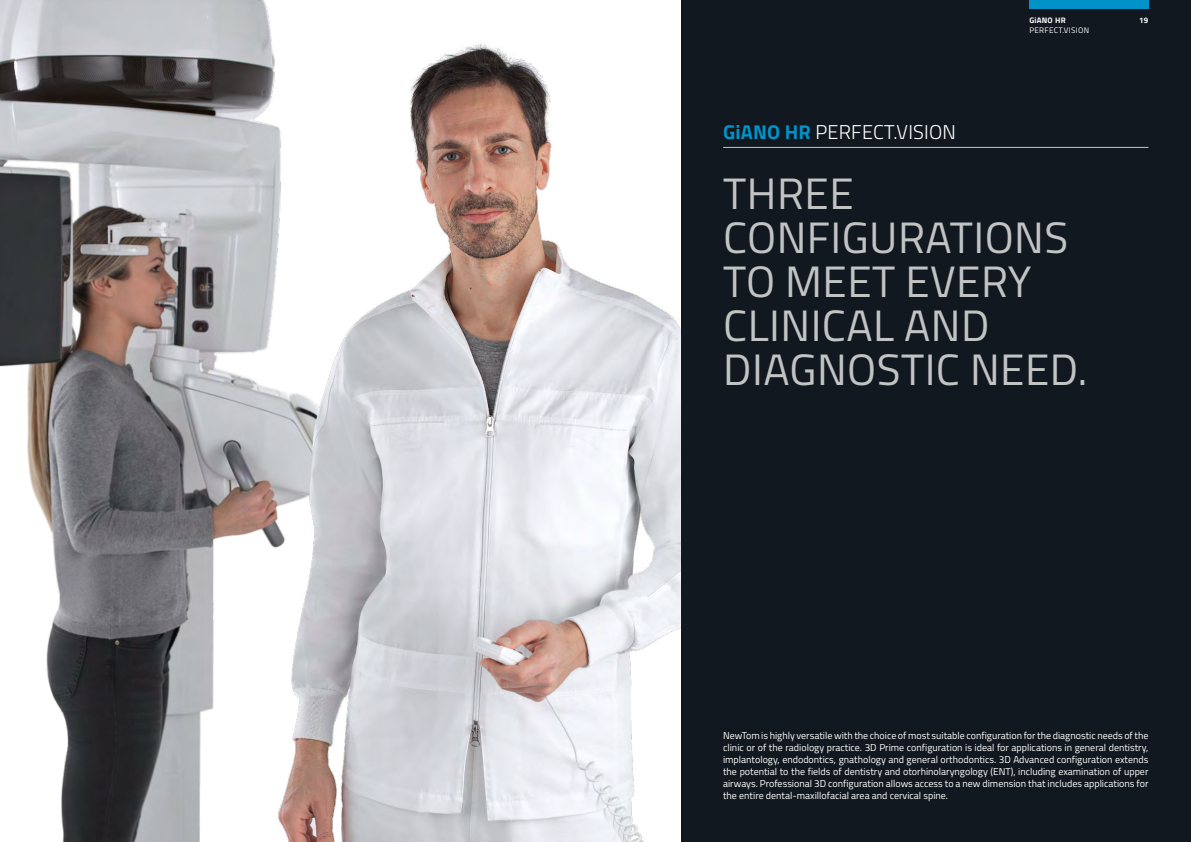
<style>
.page{position:relative;width:1191px;height:842px;background:#fff}
.page>*{position:absolute;margin:0;border:0;box-sizing:border-box;transform-origin:0 0}
.t1{font:44px/44px "Titillium";letter-spacing:.01em;color:#c2c3c3}
.t2{font:300 20px "Titillium";letter-spacing:.01em;color:#fff}
.t3{font:10px/12px "Titillium";color:#fff;text-align:justify}
.t4{font:8px "Titillium";letter-spacing:.04em;color:#fff}
.t5{font:700 8px "Titillium";letter-spacing:.03em;color:#fff}
.s1{font-weight:700;color:#0093c9}
</style>
<div class="page">
<div style="left:672px;top:0;width:519px;height:842px;background:#111820"></div>
<hr style="left:723px;top:147px;width:425px;height:1px;background:#c2c3c3">
<div style="left:1029px;top:0;width:119px;height:9px;background:#0093c9"></div>
<img style="left:0;top:0;width:680px;height:842px">
<p class="t5" style="left:1029px;top:14px;width:38px">GiANO HR</p>
<p class="t4" style="left:1029px;top:24px;width:61px">PERFECT.VISION</p>
<h2 class="t2" style="left:723px;top:117px;width:234px"><span class="s1">GiANO HR</span> PERFECT.VISION</h2>
<h1 class="t1" style="left:723px;top:169px;width:365px">THREE<br>CONFIGURATIONS<br>TO MEET EVERY<br>CLINICAL AND<br>DIAGNOSTIC NEED.</h1>
<p class="t5" style="left:1139px;top:14px;width:11px">19</p>
<p class="t3" style="left:723px;top:729px;width:427px">NewTom is highly versatile with the choice of most suitable configuration for the diagnostic needs of the clinic or of the radiology practice. 3D Prime configuration is ideal for applications in general dentistry, implantology, endodontics, gnathology and general orthodontics. 3D Advanced configuration extends the potential to the fields of dentistry and otorhinolaryngology (ENT), including examination of upper airways. Professional 3D configuration allows access to a new dimension that includes applications for the entire dental-maxillofacial area and cervical spine.</p>
</div>
